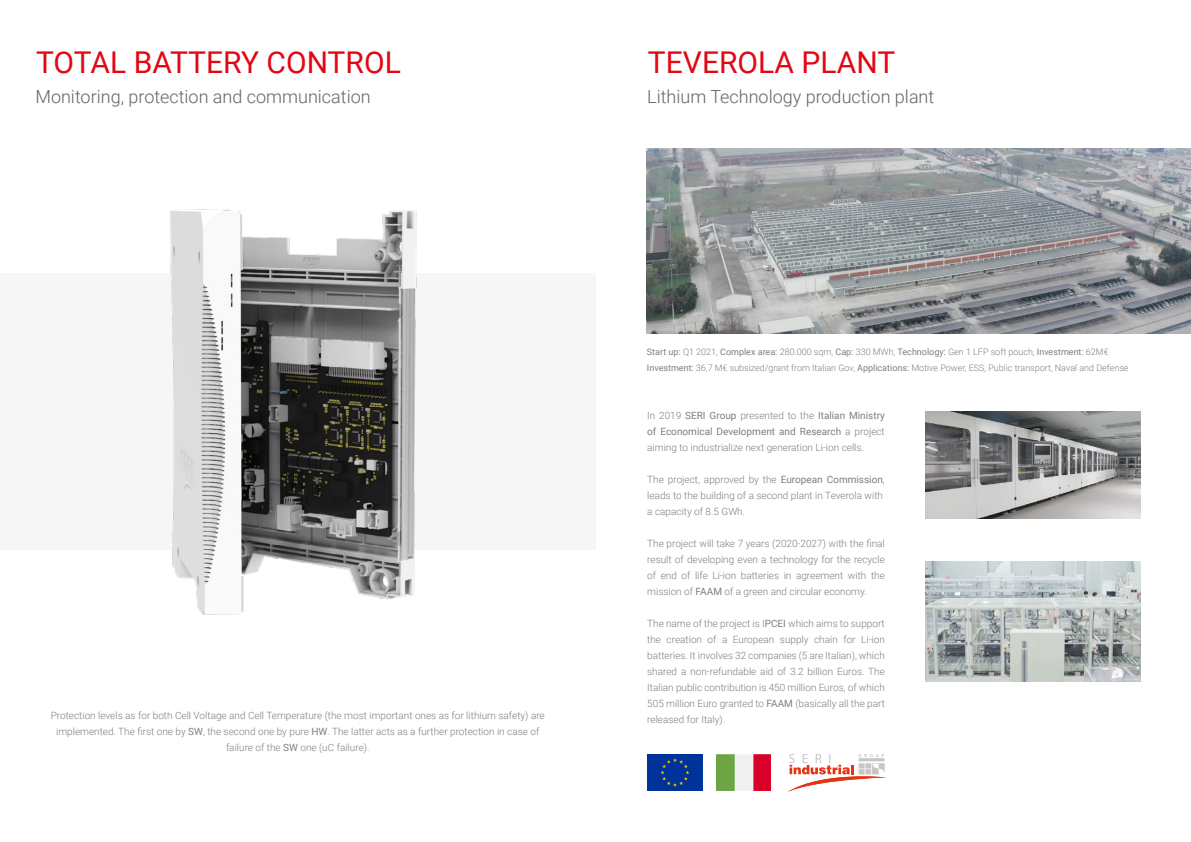
<style>
.page{position:relative;width:1191px;height:842px;background:#fff}
.page>*{position:absolute;margin:0;border:0;box-sizing:border-box;transform-origin:0 0}
.t1{font:30px "Roboto";color:#e30613}
.t2{font:300 18px "Roboto";color:#646363}
.t3{font:300 10px/16px "Roboto";color:#7f7e7e;text-align:justify}
.t4{font:300 9px/16px "Roboto";color:#7f7e7e}
.s1{font-weight:400}
</style>
<div class="page">
<div style="left:0;top:274px;width:595px;height:276px;background:#f6f6f6"></div>
<img style="left:170px;top:209px;width:247px;height:406px">
<img style="left:647px;top:148px;width:544px;height:186px">
<img style="left:925px;top:411px;width:215px;height:108px">
<img style="left:925px;top:561px;width:215px;height:120px">
<svg style="left:788px;top:754px;width:98px;height:38px"></svg>
<img style="left:647px;top:754px;width:55px;height:37px">
<img style="left:716px;top:754px;width:55px;height:37px">
<h1 class="t1" style="left:36px;top:45px;width:366px">TOTAL BATTERY CONTROL</h1>
<h2 class="t2" style="left:35px;top:87px;width:337px">Monitoring, protection and communication</h2>
<p class="t3" style="left:51px;top:708px;width:495px;text-align:center">Protection levels as for both Cell Voltage and Cell Temperature (the most important ones as for lithium safety) are implemented. The first one by <span class="s1">SW</span>, the second one by pure <span class="s1">HW</span>. The latter acts as a further protection in case of failure of the <span class="s1">SW</span> one (uC failure).</p>
<h1 class="t1" style="left:648px;top:45px;width:249px">TEVEROLA PLANT</h1>
<h2 class="t2" style="left:647px;top:87px;width:288px">Lithium Technology production plant</h2>
<p class="t4" style="left:647px;top:344px;width:483px"><span class="s1">Start up:</span> Q1 2021, <span class="s1">Complex area:</span> 280.000 sqm, <span class="s1">Cap:</span> 330 MWh, <span class="s1">Technology:</span> Gen 1 LFP soft pouch, <span class="s1">Investment:</span> 62M€<br><span class="s1">Investment:</span> 36,7 M€ subsized/grant from Italian Gov, <span class="s1">Applications:</span> Motive Power, ESS, Public transport, Naval and Defense</p>
<p class="t3" style="left:647px;top:407px;width:239px">In 2019 <span class="s1">SERI Group</span> presented to the <span class="s1">Italian Ministry of Economical Development and Research</span> a project aiming to industrialize next generation Li-ion cells.</p>
<p class="t3" style="left:647px;top:471px;width:239px;text-align:left">The project, approved by the <span class="s1">European Commission</span>, leads to the building of a second plant in Teverola with a capacity of 8.5 GWh.</p>
<p class="t3" style="left:647px;top:535px;width:239px">The project will take 7 years (2020-2027) with the final result of developing even a technology for the recycle of end of life Li-ion batteries in agreement with the mission of <span class="s1">FAAM</span> of a green and circular economy.</p>
<p class="t3" style="left:647px;top:615px;width:239px">The name of the project is I<span class="s1">PCEI</span> which aims to support the creation of a European supply chain for Li-ion batteries. It involves 32 companies (5 are Italian), which shared a non-refundable aid of 3.2 billion Euros. The Italian public contribution is 450 million Euros, of which 505 million Euro granted to <span class="s1">FAAM</span> (basically all the part released for Italy).</p>
</div>
